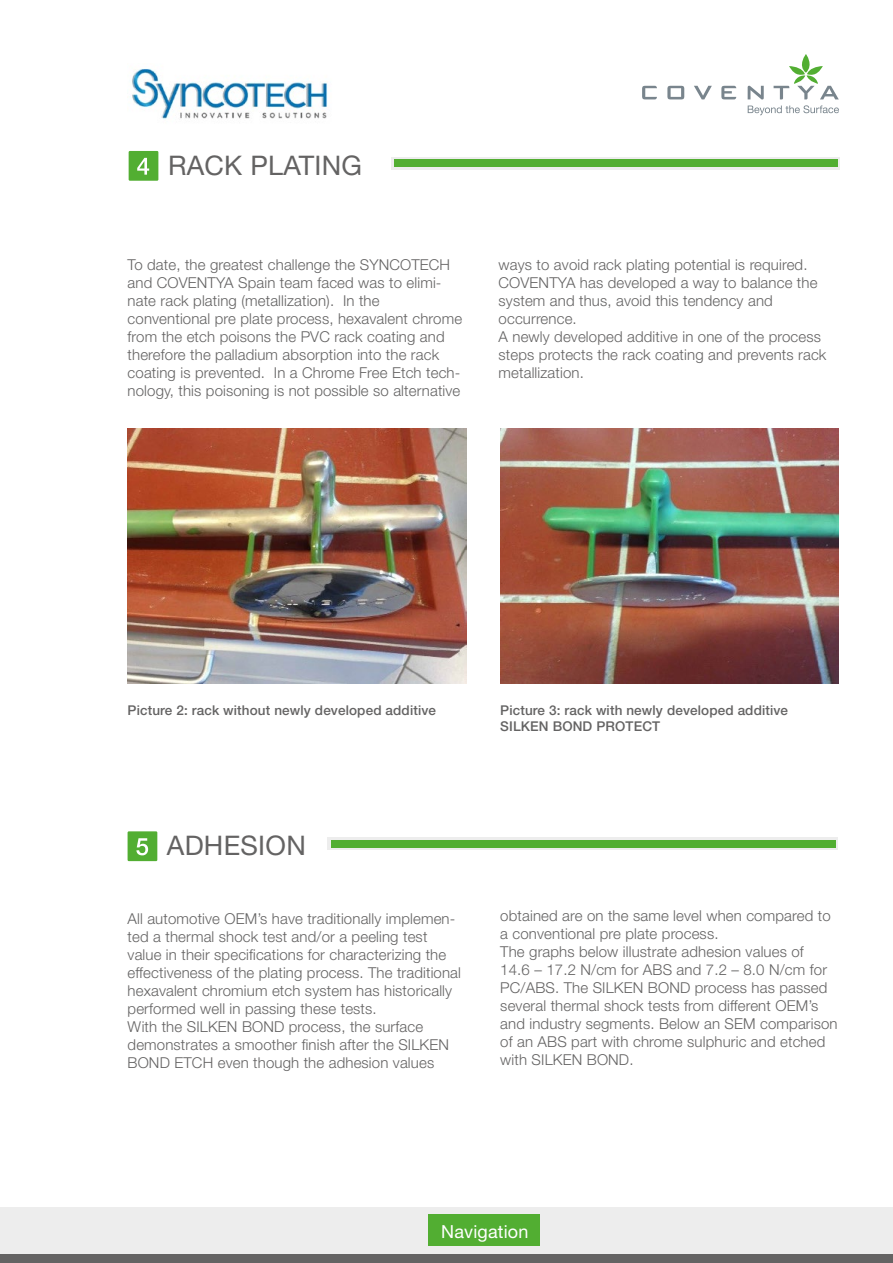
<style>
.page{position:relative;width:893px;height:1263px;background:#fff}
.page>*{position:absolute;margin:0;border:0;box-sizing:border-box;transform-origin:0 0}
.t1{font:27px "Helvetica Neue";letter-spacing:.01em;color:#646363}
.t2{font:18px "Helvetica Neue";letter-spacing:.01em;color:#fff}
.t3{font:300 15px/18px "Helvetica Neue";letter-spacing:.01em;color:#646363}
.t4{font:500 13.5px/16.2px "Helvetica Neue";letter-spacing:.01em;color:#646363}
</style>
<div class="page">
<svg style="left:667px;top:86px;width:17px;height:13px"></svg>
<svg style="left:694px;top:86px;width:18px;height:13px"></svg>
<svg style="left:748px;top:86px;width:16px;height:13px"></svg>
<svg style="left:642px;top:86px;width:15px;height:13px"></svg>
<svg style="left:721px;top:86px;width:15px;height:13px"></svg>
<svg style="left:774px;top:54px;width:65px;height:45px"></svg>
<svg style="left:748px;top:105px;width:91px;height:10px"></svg>
<div style="left:129px;top:151px;width:29px;height:30px;background:#52ae32"></div>
<svg style="left:137px;top:158px;width:12px;height:17px"></svg>
<svg style="left:328px;top:837px;width:510px;height:13px;background:#d3e2ce"></svg>
<div style="left:331px;top:840px;width:504px;height:7px;background:#52ae32"></div>
<div style="left:128px;top:831px;width:29px;height:30px;background:#52ae32"></div>
<svg style="left:136px;top:838px;width:12px;height:17px"></svg>
<img style="left:132px;top:68px;width:196px;height:51px">
<div style="left:0;top:1207px;width:893px;height:56px;background:#ededed"></div>
<div style="left:0;top:1254px;width:893px;height:9px;background:#646363"></div>
<div style="left:428px;top:1214px;width:112px;height:32px;background:#52ae32"></div>
<svg style="left:391px;top:157px;width:449px;height:13px;background:#d3e2ce"></svg>
<div style="left:394px;top:160px;width:444px;height:7px;background:#52ae32"></div>
<img style="left:500px;top:428px;width:339px;height:256px">
<img style="left:128px;top:428px;width:338px;height:255px">
<h1 class="t1" style="left:168px;top:145px;width:195px">RACK PLATING</h1>
<p class="t3" style="left:128px;top:254px;width:336px">To date, the greatest challenge the SYNCOTECH and COVENTYA Spain team faced was to elimi&shy;nate rack plating (metallization). In the conventional pre plate process, hexavalent chrome from the etch poisons the PVC rack coating and therefore the palladium absorption into the rack coating is prevented. In a Chrome Free Etch tech&shy;nology, this poisoning is not possible so alternative</p>
<p class="t3" style="left:499px;top:254px;width:329px">ways to avoid rack plating potential is required.<br>COVENTYA has developed a way to balance the system and thus, avoid this tendency and occurrence.<br>A newly developed additive in one of the process steps protects the rack coating and prevents rack metallization.</p>
<p class="t4" style="left:128px;top:701px;width:310px">Picture 2: rack without newly developed additive</p>
<p class="t4" style="left:500px;top:701px;width:289px">Picture 3: rack with newly developed additive<br>SILKEN BOND PROTECT</p>
<h1 class="t1" style="left:167px;top:826px;width:140px">ADHESION</h1>
<p class="t3" style="left:128px;top:909px;width:335px">All automotive OEM’s have traditionally implemen&shy;ted a thermal shock test and/or a peeling test value in their specifications for characterizing the effectiveness of the plating process. The traditional hexavalent chromium etch system has historically performed well in passing these tests.<br>With the SILKEN BOND process, the surface demonstrates a smoother finish after the SILKEN BOND ETCH even though the adhesion values</p>
<p class="t3" style="left:500px;top:906px;width:339px">obtained are on the same level when compared to a conventional pre plate process.<br>The graphs below illustrate adhesion values of<br>14.6 – 17.2 N/cm for ABS and 7.2 – 8.0 N/cm for PC/ABS. The SILKEN BOND process has passed several thermal shock tests from different OEM’s and industry segments. Below an SEM comparison of an ABS part with chrome sulphuric and etched with SILKEN BOND.</p>
<p class="t2" style="left:441px;top:1218px;width:89px">Navigation</p>
</div>
